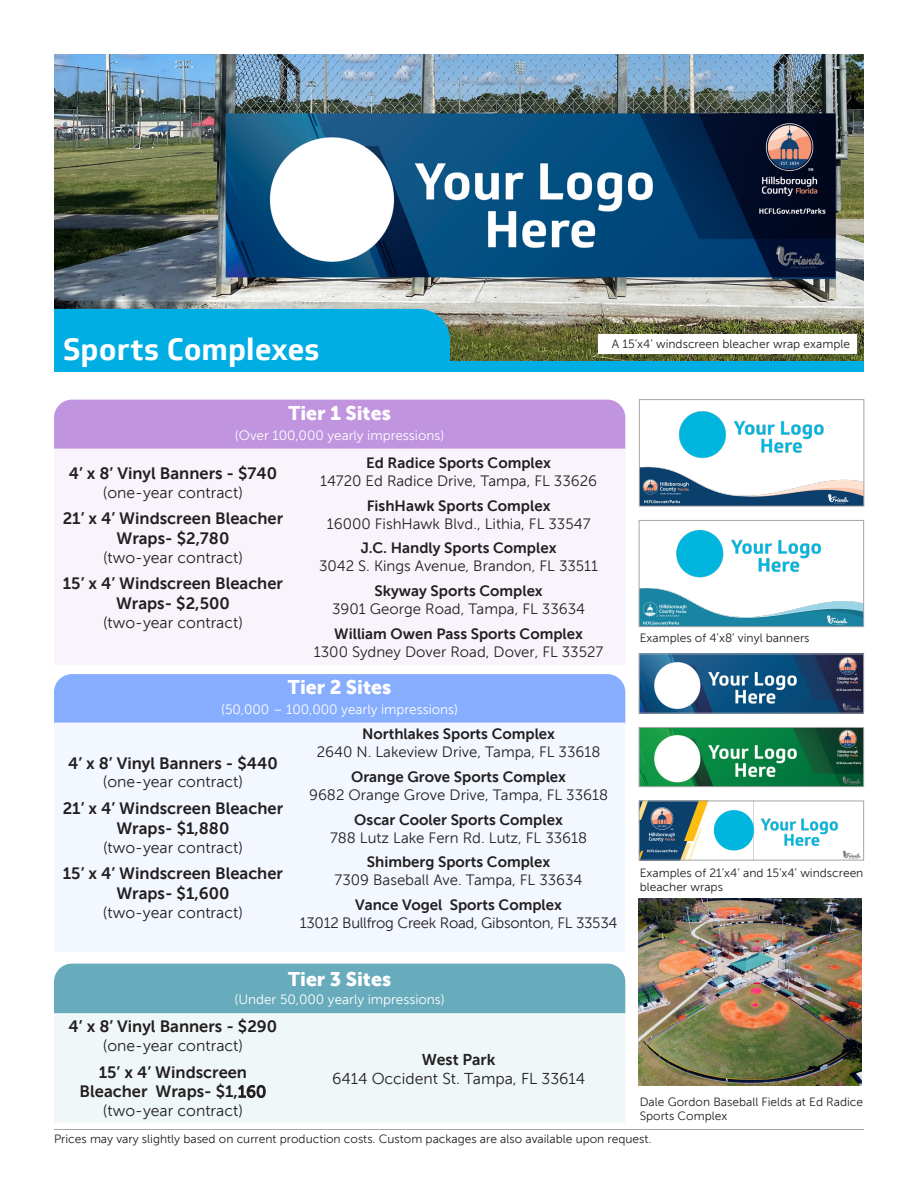
<style>
.page{position:relative;width:918px;height:1188px;background:#fff}
.page>*{position:absolute;margin:0;border:0;box-sizing:border-box;transform-origin:0 0}
.Page_Title{font:700 30px "Soleto";color:#fff}
.t1{font:19.5px "Museo Sans 900";color:#fff}
.t2{font:16.5px/19.8px "Museo Sans 700";color:#231f20;text-align:center}
.t3{font:15.75px "Museo Sans 300";color:#231f20}
.t4{font:15.75px "Museo Sans 700";color:#231f20}
.t5{font:15px "Museo Sans 300";color:#231f20}
.t6{font:15px "Museo Sans 700";color:#231f20}
.t7{font:15px "Museo Sans 300";letter-spacing:-.02em;color:#231f20}
.t8{font:13.5px "Museo Sans 300";color:#fff}
.t9{font:12px/14.4px "Museo Sans 300";color:#231f20}
.s1{font-family:"Museo Sans 500"}
</style>
<div class="page">
<div style="left:54px;top:400px;width:571px;height:49px;background:#c094df"></div>
<div style="left:54px;top:674px;width:571px;height:49px;background:#87adfe"></div>
<div style="left:54px;top:964px;width:571px;height:49px;background:#68abbc"></div>
<img style="left:54px;top:54px;width:810px;height:307px">
<div style="left:54px;top:361px;width:810px;height:11px;background:#00aee3"></div>
<div style="left:54px;top:309px;width:396px;height:52px;background:#00aee3"></div>
<div style="left:54px;top:449px;width:571px;height:216px;background:#f9f4fc"></div>
<div style="left:54px;top:723px;width:571px;height:229px;background:#f3f7ff"></div>
<div style="left:54px;top:1015px;width:571px;height:107px;background:#f0f7f8"></div>
<div style="left:598px;top:334px;width:259px;height:20px;background:#fff"></div>
<img style="left:641px;top:411px;width:221px;height:94px">
<div style="left:639px;top:399px;width:225px;height:108px;border:1px solid #a5a6aa"></div>
<img style="left:641px;top:530px;width:221px;height:95px">
<div style="left:639px;top:520px;width:225px;height:107px;border:1px solid #a5a6aa"></div>
<img style="left:641px;top:656px;width:221px;height:56px">
<div style="left:639px;top:654px;width:225px;height:60px;border:1px solid #a5a6aa"></div>
<img style="left:641px;top:729px;width:221px;height:56px">
<div style="left:639px;top:727px;width:225px;height:60px;border:1px solid #a5a6aa"></div>
<img style="left:641px;top:803px;width:220px;height:56px">
<div style="left:639px;top:801px;width:225px;height:60px;border:1px solid #a5a6aa"></div>
<img style="left:639px;top:898px;width:223px;height:188px">
<hr style="left:54px;top:1129px;width:810px;height:1px;background:#a5a6aa">
<p class="Page_Title" style="left:63px;top:331px;width:258px">Sports Complexes</p>
<p class="t1" style="left:288px;top:402px;width:104px">Tier 1 Sites</p>
<p class="t8" style="left:235px;top:428px;width:211px">(Over 100,000 yearly impressions)</p>
<p class="t2" style="left:69px;top:463px;width:210px">4’ x 8’ Vinyl Banners - $740</p>
<p class="t3" style="left:103px;top:484px;width:142px">(one-year contract)</p>
<p class="t2" style="left:63px;top:509px;width:222px">21’ x 4’ Windscreen Bleacher<br>Wraps- $2,780</p>
<p class="t3" style="left:103px;top:549px;width:141px">(two-year contract)</p>
<p class="t2" style="left:63px;top:574px;width:222px">15’ x 4’ Windscreen Bleacher<br>Wraps- $2,500</p>
<p class="t3" style="left:103px;top:614px;width:141px">(two-year contract)</p>
<p class="t9" style="left:612px;top:337px;width:240px">A 15’x4’ windscreen bleacher wrap example</p>
<p class="t6" style="left:366px;top:454px;width:186px">Ed Radice Sports Complex</p>
<p class="t5" style="left:320px;top:473px;width:278px">14720 Ed Radice Drive, Tampa, FL 33626</p>
<p class="t6" style="left:367px;top:497px;width:185px">FishHawk Sports Complex</p>
<p class="t5" style="left:327px;top:515px;width:265px">16000 FishHawk Blvd., Lithia, FL 33547</p>
<p class="t6" style="left:361px;top:540px;width:197px">J.C. Handly Sports Complex</p>
<p class="t5" style="left:319px;top:558px;width:281px">3042 S. Kings Avenue, Brandon, FL 33511</p>
<p class="t6" style="left:374px;top:583px;width:170px">Skyway Sports Complex</p>
<p class="t5" style="left:332px;top:601px;width:254px">3901 George Road, Tampa, FL 33634</p>
<p class="t6" style="left:334px;top:625px;width:250px">William Owen Pass Sports Complex</p>
<p class="t5" style="left:314px;top:644px;width:291px">1300 Sydney Dover Road, Dover, FL 33527</p>
<p class="t1" style="left:288px;top:676px;width:105px">Tier 2 Sites</p>
<p class="t8" style="left:221px;top:702px;width:238px">(50,000 – 100,000 yearly impressions)</p>
<p class="t2" style="left:68px;top:753px;width:211px">4’ x 8’ Vinyl Banners - $440</p>
<p class="t3" style="left:103px;top:774px;width:142px">(one-year contract)</p>
<p class="t2" style="left:63px;top:798px;width:222px">21’ x 4’ Windscreen Bleacher<br>Wraps- $1,880</p>
<p class="t3" style="left:103px;top:839px;width:141px">(two-year contract)</p>
<p class="t2" style="left:63px;top:864px;width:222px">15’ x 4’ Windscreen Bleacher<br>Wraps- $1,600</p>
<p class="t3" style="left:103px;top:904px;width:141px">(two-year contract)</p>
<p class="t9" style="left:640px;top:631px;width:171px">Examples of 4’x8’ vinyl banners</p>
<p class="t6" style="left:362px;top:726px;width:194px">Northlakes Sports Complex</p>
<p class="t5" style="left:317px;top:744px;width:285px">2640 N. Lakeview Drive, Tampa, FL 33618</p>
<p class="t6" style="left:351px;top:768px;width:216px">Orange Grove Sports Complex</p>
<p class="t5" style="left:309px;top:787px;width:300px">9682 Orange Grove Drive, Tampa, FL 33618</p>
<p class="t6" style="left:354px;top:811px;width:210px">Oscar Cooler Sports Complex</p>
<p class="t5" style="left:330px;top:829px;width:259px">788 Lutz Lake Fern Rd. Lutz, FL 33618</p>
<p class="t6" style="left:367px;top:854px;width:185px">Shimberg Sports Complex</p>
<p class="t5" style="left:335px;top:872px;width:249px">7309 Baseball Ave. Tampa, FL 33634</p>
<p class="t6" style="left:355px;top:897px;width:208px">Vance Vogel Sports Complex</p>
<p class="t7" style="left:300px;top:915px;width:319px">13012 Bullfrog Creek Road, Gibsonton, FL 33534</p>
<p class="t1" style="left:288px;top:968px;width:105px">Tier 3 Sites</p>
<p class="t8" style="left:235px;top:992px;width:212px">(Under 50,000 yearly impressions)</p>
<p class="t2" style="left:69px;top:1017px;width:210px">4’ x 8’ Vinyl Banners - $290</p>
<p class="t3" style="left:103px;top:1037px;width:142px">(one-year contract)</p>
<p class="t2" style="left:80px;top:1062px;width:188px">15’ x 4’ Windscreen<br>Bleacher Wraps- $1,<span class="s1">160</span></p>
<p class="t3" style="left:103px;top:1102px;width:141px">(two-year contract)</p>
<p class="t9" style="left:640px;top:865px;width:225px">Examples of 21’x4’ and 15’x4’ windscreen bleacher wraps</p>
<p class="t4" style="left:422px;top:1050px;width:75px">West Park</p>
<p class="t3" style="left:332px;top:1070px;width:255px">6414 Occident St. Tampa, FL 33614</p>
<p class="t9" style="left:640px;top:1094px;width:225px">Dale Gordon Baseball Fields at Ed Radice<br>Sports Complex</p>
<p class="t9" style="left:54px;top:1131px;width:599px">Prices may vary slightly based on current production costs. Custom packages are also available upon request.</p>
</div>
